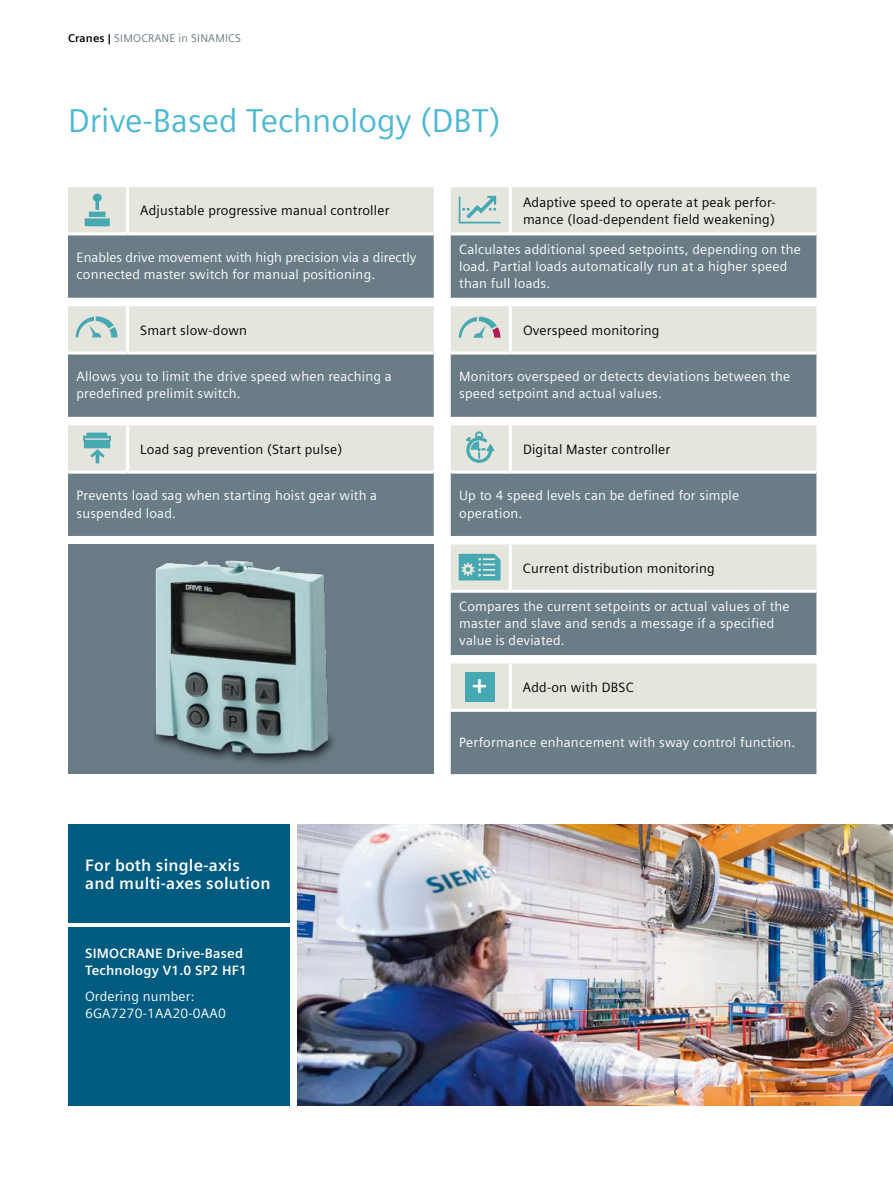
<style>
.page{position:relative;width:893px;height:1191px;background:#fff}
.page>*{position:absolute;margin:0;border:0;box-sizing:border-box;transform-origin:0 0}
.t1{font:33px "Siemens Sans Global";color:#4db8d3}
.t2{font:700 27px "Siemens Sans Global";color:#fff}
.t3{font:700 16.5px/18px "Siemens Sans Global";letter-spacing:.015em;color:#fff}
.t4{font:13.5px/17px "Siemens Sans Global";letter-spacing:.015em;color:#fff}
.t5{font:13.5px/17px "Siemens Sans Global";letter-spacing:.015em;color:#000}
.t6{font:700 13.5px/17px "Siemens Sans Global";letter-spacing:.015em;color:#fff}
.t7{font:11.25px "Siemens Sans Global";letter-spacing:.015em;color:#6a7c85}
.s1{font-weight:700;color:#000}
</style>
<div class="page">
<img style="left:298px;top:824px;width:595px;height:282px">
<div style="left:68px;top:824px;width:221px;height:99px;background:#005b81"></div>
<div style="left:68px;top:927px;width:221px;height:179px;background:#005b81"></div>
<div style="left:68px;top:187px;width:748px;height:45px;background:#e5e4dd"></div>
<svg style="left:68px;top:234px;width:748px;height:540px;background:#9ea8ab"></svg>
<div style="left:68px;top:544px;width:366px;height:230px;background:#6a7c85"></div>
<hr style="left:68px;top:232px;width:60px;height:3px;background:#fff">
<hr style="left:128px;top:232px;width:306px;height:3px;background:#fff">
<hr style="left:451px;top:232px;width:59px;height:3px;background:#fff">
<hr style="left:510px;top:232px;width:306px;height:3px;background:#fff">
<hr style="left:126px;top:187px;width:3px;height:45px;background:#fff">
<hr style="left:126px;top:306px;width:3px;height:45px;background:#fff">
<hr style="left:68px;top:351px;width:60px;height:3px;background:#fff">
<hr style="left:128px;top:351px;width:306px;height:3px;background:#fff">
<hr style="left:451px;top:351px;width:59px;height:3px;background:#fff">
<hr style="left:510px;top:351px;width:306px;height:3px;background:#fff">
<hr style="left:68px;top:470px;width:60px;height:3px;background:#fff">
<hr style="left:128px;top:470px;width:306px;height:3px;background:#fff">
<hr style="left:451px;top:470px;width:59px;height:3px;background:#fff">
<hr style="left:510px;top:470px;width:306px;height:3px;background:#fff">
<hr style="left:126px;top:425px;width:3px;height:45px;background:#fff">
<hr style="left:509px;top:187px;width:3px;height:45px;background:#fff">
<hr style="left:509px;top:544px;width:3px;height:46px;background:#fff">
<hr style="left:509px;top:306px;width:3px;height:45px;background:#fff">
<hr style="left:509px;top:425px;width:3px;height:45px;background:#fff">
<hr style="left:509px;top:663px;width:3px;height:46px;background:#fff">
<hr style="left:451px;top:590px;width:59px;height:3px;background:#fff">
<hr style="left:510px;top:590px;width:306px;height:3px;background:#fff">
<hr style="left:451px;top:709px;width:59px;height:3px;background:#fff">
<hr style="left:510px;top:709px;width:306px;height:3px;background:#fff">
<svg style="left:85px;top:193px;width:25px;height:33px"></svg>
<svg style="left:76px;top:316px;width:42px;height:21px"></svg>
<svg style="left:459px;top:317px;width:41px;height:21px"></svg>
<svg style="left:83px;top:432px;width:28px;height:31px"></svg>
<svg style="left:465px;top:431px;width:29px;height:32px"></svg>
<img style="left:153px;top:560px;width:181px;height:204px">
<svg style="left:459px;top:554px;width:41px;height:26px"></svg>
<div style="left:465px;top:671px;width:30px;height:30px;background:#46a8b1"></div>
<svg style="left:459px;top:196px;width:42px;height:27px"></svg>
<p class="t7" style="left:68px;top:30px;width:174px"><span class="s1">Cranes |</span> SIMOCRANE in SINAMICS</p>
<h1 class="t1" style="left:68px;top:96px;width:434px">Drive-Based Technology (DBT)</h1>
<p class="t5" style="left:140px;top:203px;width:251px">Adjustable progressive manual controller</p>
<p class="t5" style="left:523px;top:194px;width:254px">Adaptive speed to operate at peak perfor&shy;mance (load-dependent field weakening)</p>
<p class="t4" style="left:77px;top:250px;width:341px">Enables drive movement with high precision via a directly connected master switch for manual positioning.</p>
<p class="t4" style="left:459px;top:241px;width:343px">Calculates additional speed setpoints, depending on the load. Partial loads automatically run at a higher speed than full loads.</p>
<p class="t5" style="left:140px;top:322px;width:108px">Smart slow-down</p>
<p class="t5" style="left:523px;top:322px;width:138px">Overspeed monitoring</p>
<p class="t4" style="left:77px;top:369px;width:317px">Allows you to limit the drive speed when reaching a predefined prelimit switch.</p>
<p class="t4" style="left:459px;top:369px;width:333px">Monitors overspeed or detects deviations between the speed setpoint and actual values.</p>
<p class="t5" style="left:140px;top:441px;width:203px">Load sag prevention (Start pulse)</p>
<p class="t5" style="left:523px;top:441px;width:149px">Digital Master controller</p>
<p class="t4" style="left:77px;top:488px;width:302px">Prevents load sag when starting hoist gear with a suspended load.</p>
<p class="t4" style="left:459px;top:488px;width:281px">Up to 4 speed levels can be defined for simple operation.</p>
<p class="t5" style="left:523px;top:560px;width:193px">Current distribution monitoring</p>
<p class="t4" style="left:459px;top:598px;width:332px">Compares the current setpoints or actual values of the master and slave and sends a message if a specified value is deviated.</p>
<p class="t5" style="left:523px;top:679px;width:112px">Add-on with DBSC</p>
<h2 class="t2" style="left:472px;top:668px;width:17px">+</h2>
<p class="t3" style="left:85px;top:856px;width:187px">For both single-axis and multi-axes solution</p>
<p class="t6" style="left:85px;top:945px;width:163px">SIMOCRANE Drive-Based<br>Technology V1.0 SP2 HF1</p>
<p class="t4" style="left:85px;top:988px;width:142px">Ordering number:<br>6GA7270-1AA20-0AA0</p>
<p class="t4" style="left:459px;top:734px;width:338px">Performance enhancement with sway control function.</p>
</div>
